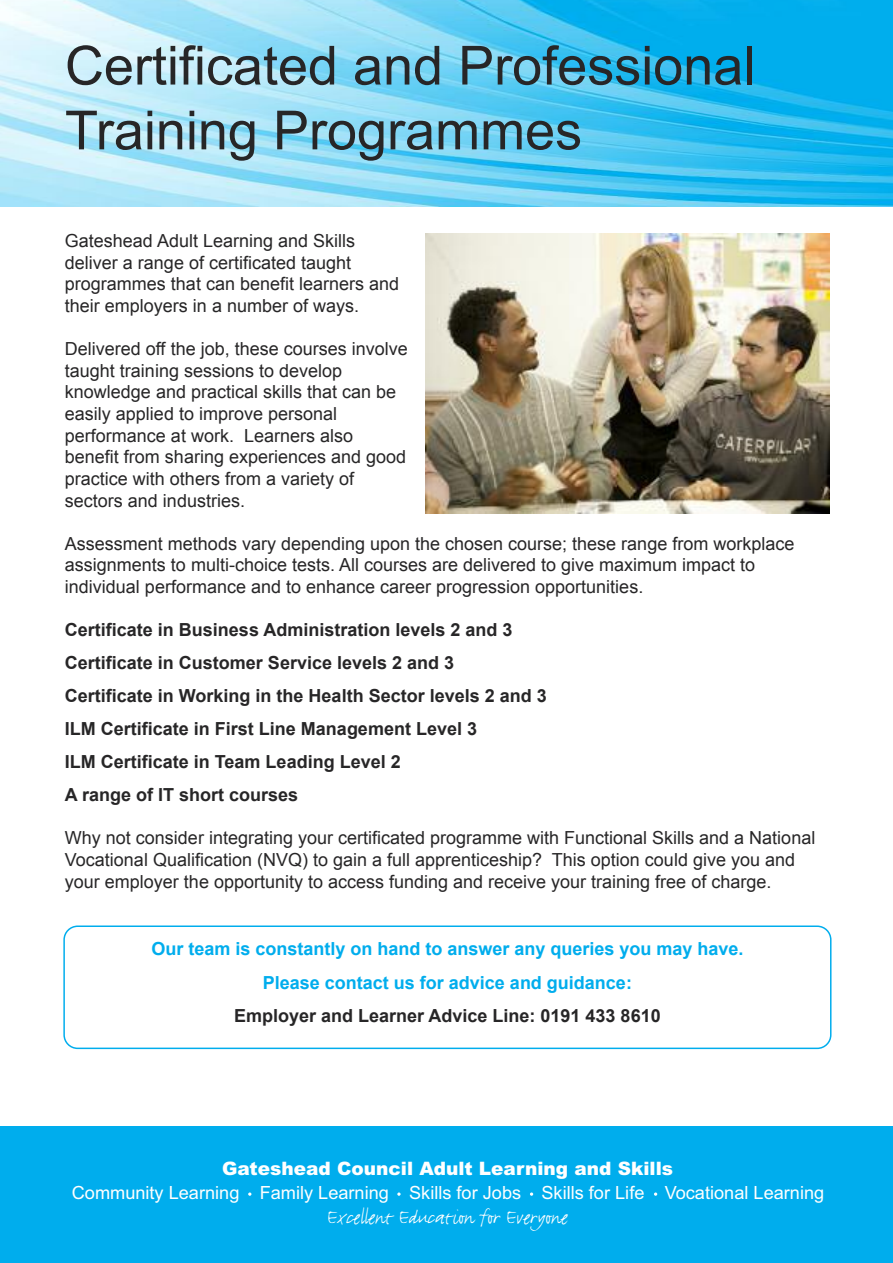
<style>
.page{position:relative;width:893px;height:1263px;background:#fff}
.page>*{position:absolute;margin:0;border:0;box-sizing:border-box;transform-origin:0 0}
.t1{font:54px/64.8px "Arial";color:#272627}
.t2{font:23.25px "FF Justlefthand";color:#fff}
.t3{font:900 18.45px "Arial";color:#fff}
.t4{font:18.15px "Arial";color:#fff}
.t5{font:18px/21.6px "Arial";color:#272627}
.t6{font:700 18px/33px "Arial";color:#272627}
.t7{font:700 18px/33.6px "Arial";color:#00aded;text-align:center}
</style>
<div class="page">
<div style="left:0;top:1126px;width:893px;height:137px;background:#00aded"></div>
<svg style="left:654px;top:1192px;width:3px;height:4px"></svg>
<svg style="left:530px;top:1192px;width:3px;height:4px"></svg>
<svg style="left:397px;top:1192px;width:4px;height:4px"></svg>
<img style="left:0;top:0;width:893px;height:206px">
<svg style="left:63px;top:925px;width:768px;height:124px"></svg>
<img style="left:425px;top:233px;width:405px;height:280px">
<h1 class="t1" style="left:65px;top:33px;width:692px">Certificated and Professional<br>Training Programmes</h1>
<p class="t5" style="left:65px;top:230px;width:336px">Gateshead Adult Learning and Skills deliver a range of certificated taught programmes that can benefit learners and their employers in a number of ways.</p>
<p class="t5" style="left:65px;top:338px;width:344px">Delivered off the job, these courses involve taught training sessions to develop knowledge and practical skills that can be easily applied to improve personal performance at work. Learners also benefit from sharing experiences and good practice with others from a variety of sectors and industries.</p>
<p class="t5" style="left:65px;top:533px;width:731px">Assessment methods vary depending upon the chosen course; these range from workplace assignments to multi-choice tests. All courses are delivered to give maximum impact to individual performance and to enhance career progression opportunities.</p>
<p class="t6" style="left:65px;top:613px;width:483px">Certificate in Business Administration levels 2 and 3<br>Certificate in Customer Service levels 2 and 3<br>Certificate in Working in the Health Sector levels 2 and 3<br>ILM Certificate in First Line Management Level 3<br>ILM Certificate in Team Leading Level 2<br>A range of IT short courses</p>
<p class="t5" style="left:65px;top:827px;width:752px">Why not consider integrating your certificated programme with Functional Skills and a National<br>Vocational Qualification (NVQ) to gain a full apprenticeship? This option could give you and your employer the opportunity to access funding and receive your training free of charge.</p>
<p class="t7" style="left:151px;top:932px;width:594px">Our team is constantly on hand to answer any queries you may have.<br>Please contact us for advice and guidance:</p>
<p class="t6" style="left:234px;top:999px;width:428px">Employer and Learner Advice Line: 0191 433 8610</p>
<p class="t3" style="left:222px;top:1155px;width:452px">Gateshead Council Adult Learning and Skills</p>
<p class="t2" style="left:328px;top:1201px;width:242px">Excellent Education for Everyone</p>
<p class="t4" style="left:72px;top:1181px;width:754px">Community Learning Family Learning Skills for Jobs Skills for Life Vocational Learning</p>
</div>
